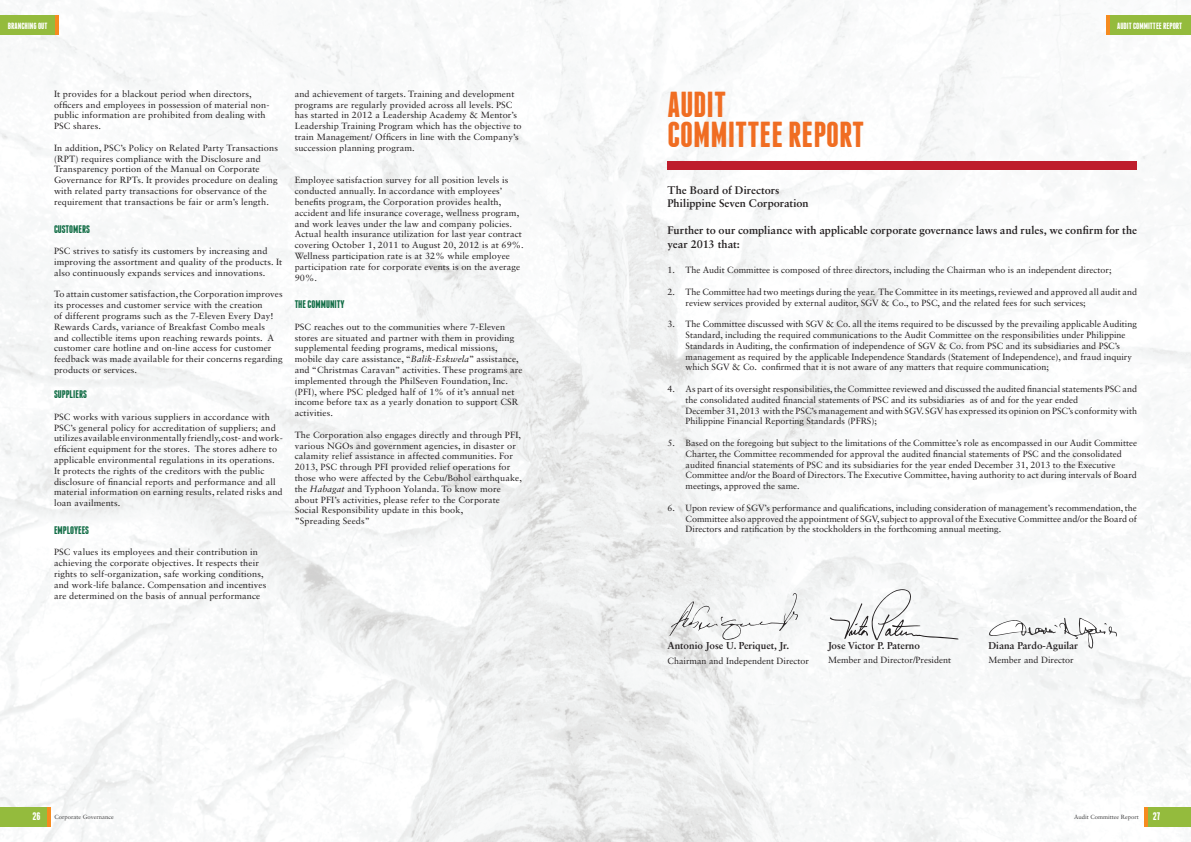
<style>
.page{position:relative;width:1191px;height:842px;background:#fff}
.page>*{position:absolute;margin:0;border:0;box-sizing:border-box;transform-origin:0 0}
.t1{font:700 36px/30px "Franchise";color:#f06d22}
.t2{font:700 11px/13.2px "Sabon LT Std";color:#231f20}
.t3{font:700 11px "Franchise";color:#0e6b43}
.t4{font:700 11px "Franchise";color:#fff}
.t5{font:700 10px "Sabon LT Std";color:#231f20}
.t6{font:9px/10.8px "Sabon LT Std";letter-spacing:.01em;color:#231f20}
.t7{font:700 9px "Franchise";color:#fff}
.t8{font:6px "Sabon LT";color:#3e3e3f}
.s1{font-style:italic}
</style>
<div class="page">
<img style="left:0;top:0;width:1191px;height:842px">
<div style="left:0;top:15px;width:57px;height:20px;background:#94bb3d"></div>
<hr style="left:55px;top:15px;width:3px;height:20px;background:#f68b1f">
<div style="left:1110px;top:15px;width:81px;height:20px;background:#94bb3d"></div>
<div style="left:1146px;top:807px;width:45px;height:19px;background:#94bb3d"></div>
<hr style="left:1106px;top:15px;width:4px;height:20px;background:#f68b1f">
<hr style="left:1144px;top:807px;width:4px;height:19px;background:#f68b1f">
<div style="left:0;top:807px;width:47px;height:20px;background:#94bb3d"></div>
<hr style="left:47px;top:807px;width:4px;height:20px;background:#f68b1f">
<div style="left:667px;top:161px;width:470px;height:9px;background:#be1d2c"></div>
<svg style="left:669px;top:593px;width:129px;height:47px"></svg>
<svg style="left:829px;top:589px;width:129px;height:51px"></svg>
<svg style="left:988px;top:618px;width:129px;height:31px"></svg>
<p class="t7" style="left:8px;top:22px;width:41px">BRANCHING OUT</p>
<p class="t7" style="left:1117px;top:22px;width:67px">AUDIT COMMITTEE REPORT</p>
<p class="t6" style="left:54px;top:88px;width:217px">It provides for a blackout period when directors, officers and employees in possession of material non&shy;public information are prohibited from dealing with PSC shares.</p>
<p class="t6" style="left:54px;top:142px;width:225px">In addition, PSC’s Policy on Related Party Transactions (RPT) requires compliance with the Disclosure and Transparency portion of the Manual on Corporate Governance for RPTs. It provides procedure on dealing with related party transactions for observance of the requirement that transactions be fair or arm’s length.</p>
<p class="t3" style="left:54px;top:224px;width:9px">CUSTOMERS</p>
<p class="t6" style="left:54px;top:245px;width:230px">PSC strives to satisfy its customers by increasing and improving the assortment and quality of the products. It also continuously expands services and innovations.</p>
<p class="t6" style="left:54px;top:289px;width:230px">To attain customer satisfaction, the Corporation improves its processes and customer service with the creation<br>of different programs such as the 7-Eleven Every Day!<br>Rewards Cards, variance of Breakfast Combo meals<br>and collectible items upon reaching rewards points. A customer care hotline and on-line access for customer feedback was made available for their concerns regarding products or services.</p>
<p class="t3" style="left:54px;top:389px;width:9px">SUPPLIERS</p>
<p class="t6" style="left:54px;top:411px;width:230px">PSC works with various suppliers in accordance with PSC’s general policy for accreditation of suppliers; and utilizes available environmentally friendly, cost- and work&shy;efficient equipment for the stores. The stores adhere to applicable environmental regulations in its operations.<br>It protects the rights of the creditors with the public disclosure of financial reports and performance and all material information on earning results, related risks and loan availments.</p>
<p class="t3" style="left:54px;top:525px;width:9px">EMPLOYEES</p>
<p class="t6" style="left:54px;top:547px;width:214px">PSC values its employees and their contribution in achieving the corporate objectives. It respects their rights to self-organization, safe working conditions, and work-life balance. Compensation and incentives are determined on the basis of annual performance</p>
<p class="t6" style="left:295px;top:88px;width:228px">and achievement of targets. Training and development programs are regularly provided across all levels. PSC has started in 2012 a Leadership Academy &amp; Mentor’s Leadership Training Program which has the objective to train Management/ Officers in line with the Company’s succession planning program.</p>
<p class="t6" style="left:295px;top:175px;width:230px">Employee satisfaction survey for all position levels is conducted annually. In accordance with employees’ benefits program, the Corporation provides health, accident and life insurance coverage, wellness program, and work leaves under the law and company policies.<br>Actual health insurance utilization for last year contract covering October 1, 2011 to August 20, 2012 is at 69%.<br>Wellness participation rate is at 32% while employee participation rate for corporate events is on the average 90%.</p>
<p class="t3" style="left:295px;top:299px;width:22px">THE COMMUNITY</p>
<p class="t6" style="left:295px;top:321px;width:229px">PSC reaches out to the communities where 7-Eleven stores are situated and partner with them in providing supplemental feeding programs, medical missions, mobile day care assistance, “<span class="s1">Balik-Eskwela</span>” assistance, and “Christmas Caravan” activities. These programs are implemented through the PhilSeven Foundation, Inc. (PFI), where PSC pledged half of 1% of it’s annual net income before tax as a yearly donation to support CSR activities.</p>
<p class="t6" style="left:295px;top:429px;width:229px">The Corporation also engages directly and through PFI, various NGOs and government agencies, in disaster or calamity relief assistance in affected communities. For 2013, PSC through PFI provided relief operations for those who were affected by the Cebu/Bohol earthquake, the <span class="s1">Habagat</span> and Typhoon Yolanda. To know more about PFI’s activities, please refer to the Corporate Social Responsibility update in this book,<br>”Spreading Seeds”</p>
<h1 class="t1" style="left:667px;top:89px;width:198px">AUDIT<br>COMMITTEE REPORT</h1>
<p class="t2" style="left:667px;top:183px;width:143px">The Board of Directors<br>Philippine Seven Corporation</p>
<p class="t2" style="left:667px;top:222px;width:471px;line-height:14.4px">Further to our compliance with applicable corporate governance laws and rules, we confirm for the year 2013 that:</p>
<p class="t6" style="left:667px;top:265px;width:445px">1. The Audit Committee is composed of three directors, including the Chairman who is an independent director;</p>
<p class="t6" style="left:685px;top:286px;width:453px;text-indent:-18px">2. The Committee had two meetings during the year. The Committee in its meetings, reviewed and approved all audit and review services provided by external auditor, SGV &amp; Co., to PSC, and the related fees for such services;</p>
<p class="t6" style="left:685px;top:319px;width:453px;text-indent:-18px">3. The Committee discussed with SGV &amp; Co. all the items required to be discussed by the prevailing applicable Auditing Standard, including the required communications to the Audit Committee on the responsibilities under Philippine Standards in Auditing, the confirmation of independence of SGV &amp; Co. from PSC and its subsidiaries and PSC’s management as required by the applicable Independence Standards (Statement of Independence), and fraud inquiry which SGV &amp; Co. confirmed that it is not aware of any matters that require communication;</p>
<p class="t6" style="left:685px;top:383px;width:453px;text-indent:-18px">4. As part of its oversight responsibilities, the Committee reviewed and discussed the audited financial statements PSC and the consolidated audited financial statements of PSC and its subsidiaries as of and for the year ended<br>December 31, 2013 with the PSC’s management and with SGV. SGV has expressed its opinion on PSC’s conformity with Philippine Financial Reporting Standards (PFRS);</p>
<p class="t6" style="left:685px;top:437px;width:453px;text-indent:-18px">5. Based on the foregoing but subject to the limitations of the Committee’s role as encompassed in our Audit Committee Charter, the Committee recommended for approval the audited financial statements of PSC and the consolidated audited financial statements of PSC and its subsidiaries for the year ended December 31, 2013 to the Executive Committee and/or the Board of Directors. The Executive Committee, having authority to act during intervals of Board meetings, approved the same.</p>
<p class="t6" style="left:685px;top:502px;width:453px;text-align:justify;text-indent:-18px">6. Upon review of SGV’s performance and qualifications, including consideration of management’s recommendation, the Committee also approved the appointment of SGV, subject to approval of the Executive Committee and/or the Board of Directors and ratification by the stockholders in the forthcoming annual meeting.</p>
<p class="t5" style="left:667px;top:639px;width:123px">Antonio Jose U. Periquet, Jr.</p>
<p class="t6" style="left:667px;top:655px;width:143px">Chairman and Independent Director</p>
<p class="t5" style="left:828px;top:639px;width:94px">Jose Victor P. Paterno</p>
<p class="t6" style="left:828px;top:655px;width:125px">Member and Director/President</p>
<p class="t5" style="left:988px;top:639px;width:91px">Diana Pardo-Aguilar</p>
<p class="t6" style="left:988px;top:655px;width:86px">Member and Director</p>
<p class="t4" style="left:32px;top:811px;width:10px">26</p>
<p class="t8" style="left:54px;top:813px;width:61px">Corporate Governance</p>
<p class="t8" style="left:1074px;top:813px;width:66px">Audit Committee Report</p>
<p class="t4" style="left:1152px;top:811px;width:9px">27</p>
</div>
